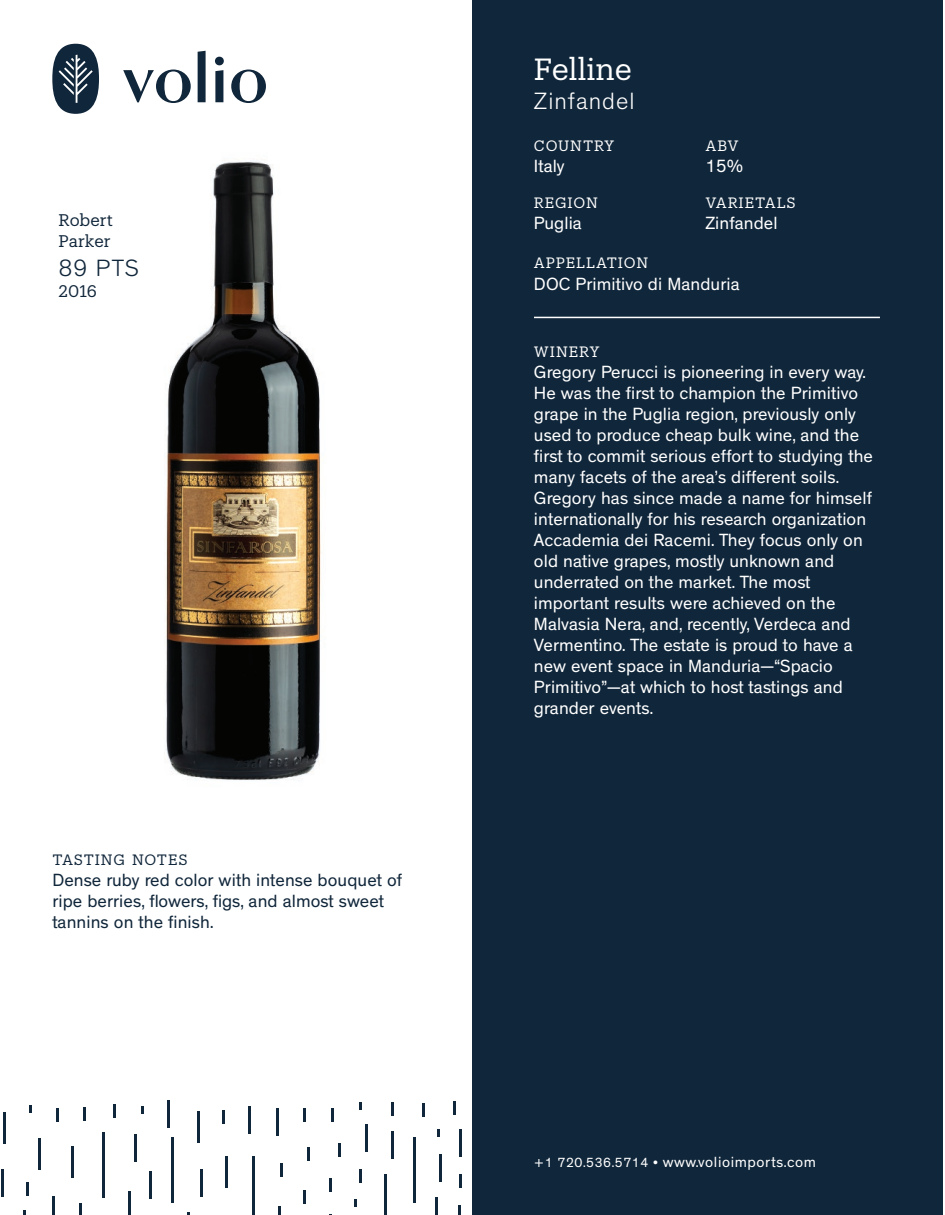
<style>
.page{position:relative;width:945px;height:1215px;background:#fff}
.page>*{position:absolute;margin:0;border:0;box-sizing:border-box;transform-origin:0 0}
.t1{font:30px "Produkt";letter-spacing:-.005em;color:#fff}
.t2{font:300 24px "Theinhardt";letter-spacing:.04em;color:#fff}
.t3{font:300 24px "Theinhardt";color:#10263a}
.t4{font:18px/21px "Theinhardt";letter-spacing:.005em;color:#fff}
.t5{font:18px/21px "Theinhardt";letter-spacing:.005em;color:#10263a}
.t6{font:16.5px/21px "Produkt";letter-spacing:-.005em;color:#10263a}
.t7{font:15px "Theinhardt";letter-spacing:.04em;color:#fff}
.t8{font:14.7px "Produkt";letter-spacing:.06em;color:#fff}
.t9{font:14.7px "Produkt";letter-spacing:.045em;color:#10263a}
.s1{font-size:13.5px}
</style>
<div class="page">
<img style="left:166px;top:95px;width:159px;height:685px">
<div style="left:472px;top:0;width:471px;height:1215px;background:#10263a"></div>
<hr style="left:534px;top:317px;width:346px;height:1px;background:#fff">
<svg style="left:52px;top:44px;width:47px;height:70px"></svg>
<svg style="left:198px;top:51px;width:8px;height:51px"></svg>
<svg style="left:215px;top:57px;width:9px;height:45px"></svg>
<svg style="left:123px;top:70px;width:68px;height:33px"></svg>
<svg style="left:231px;top:70px;width:35px;height:33px"></svg>
<hr style="left:276px;top:1109px;width:3px;height:27px;background:#10263a">
<hr style="left:248px;top:1106px;width:3px;height:27px;background:#10263a">
<hr style="left:1px;top:1170px;width:3px;height:27px;background:#10263a">
<hr style="left:128px;top:1191px;width:3px;height:24px;background:#10263a">
<hr style="left:439px;top:1154px;width:2px;height:27px;background:#10263a">
<hr style="left:200px;top:1169px;width:2px;height:27px;background:#10263a">
<hr style="left:168px;top:1100px;width:2px;height:27px;background:#10263a">
<hr style="left:134px;top:1134px;width:3px;height:27px;background:#10263a">
<hr style="left:391px;top:1132px;width:3px;height:27px;background:#10263a">
<hr style="left:459px;top:1129px;width:3px;height:27px;background:#10263a">
<hr style="left:149px;top:1171px;width:3px;height:27px;background:#10263a">
<hr style="left:365px;top:1124px;width:3px;height:27px;background:#10263a">
<hr style="left:252px;top:1156px;width:3px;height:59px;background:#10263a">
<svg style="left:435px;top:1197px;width:2px;height:18px"></svg>
<svg style="left:278px;top:1206px;width:2px;height:9px"></svg>
<hr style="left:172px;top:1137px;width:2px;height:66px;background:#10263a">
<hr style="left:384px;top:1174px;width:3px;height:41px;background:#10263a">
<hr style="left:52px;top:1196px;width:3px;height:19px;background:#10263a">
<svg style="left:458px;top:1206px;width:3px;height:9px"></svg>
<hr style="left:414px;top:1137px;width:2px;height:65px;background:#10263a">
<hr style="left:102px;top:1132px;width:3px;height:66px;background:#10263a">
<hr style="left:113px;top:1104px;width:3px;height:14px;background:#10263a">
<hr style="left:391px;top:1102px;width:3px;height:14px;background:#10263a">
<svg style="left:303px;top:1191px;width:3px;height:13px"></svg>
<svg style="left:79px;top:1203px;width:3px;height:12px"></svg>
<svg style="left:330px;top:1178px;width:2px;height:13px"></svg>
<svg style="left:359px;top:1169px;width:3px;height:13px"></svg>
<svg style="left:83px;top:1107px;width:3px;height:13px"></svg>
<svg style="left:338px;top:1144px;width:3px;height:13px"></svg>
<svg style="left:459px;top:1175px;width:3px;height:13px"></svg>
<svg style="left:281px;top:1163px;width:2px;height:14px"></svg>
<hr style="left:307px;top:1147px;width:3px;height:14px;background:#10263a">
<hr style="left:56px;top:1108px;width:3px;height:14px;background:#10263a">
<hr style="left:331px;top:1108px;width:3px;height:14px;background:#10263a">
<hr style="left:222px;top:1110px;width:3px;height:14px;background:#10263a">
<svg style="left:454px;top:1102px;width:2px;height:13px"></svg>
<hr style="left:26px;top:1182px;width:3px;height:14px;background:#10263a">
<svg style="left:422px;top:1104px;width:3px;height:13px"></svg>
<hr style="left:303px;top:1108px;width:3px;height:14px;background:#10263a">
<hr style="left:198px;top:1111px;width:2px;height:31px;background:#10263a">
<hr style="left:38px;top:1138px;width:3px;height:31px;background:#10263a">
<hr style="left:71px;top:1147px;width:2px;height:31px;background:#10263a">
<hr style="left:3px;top:1112px;width:3px;height:31px;background:#10263a">
<hr style="left:226px;top:1157px;width:2px;height:31px;background:#10263a">
<svg style="left:438px;top:1129px;width:2px;height:8px"></svg>
<svg style="left:354px;top:1199px;width:3px;height:8px"></svg>
<svg style="left:29px;top:1106px;width:3px;height:7px"></svg>
<svg style="left:141px;top:1106px;width:3px;height:7px"></svg>
<svg style="left:359px;top:1102px;width:3px;height:8px"></svg>
<p class="t6" style="left:59px;top:209px;width:56px">Robert<br>Parker</p>
<h2 class="t3" style="left:59px;top:254px;width:82px">89 PTS</h2>
<p class="t6" style="left:59px;top:279px;width:40px">2016</p>
<p class="t9" style="left:52px;top:849px;width:137px">TASTING NOTES</p>
<p class="t5" style="left:52px;top:870px;width:351px">Dense ruby red color with intense bouquet of ripe berries, flowers, figs, and almost sweet tannins on the finish.</p>
<h1 class="t1" style="left:534px;top:49px;width:99px">Felline</h1>
<h2 class="t2" style="left:534px;top:87px;width:102px">Zinfandel</h2>
<p class="t8" style="left:534px;top:135px;width:82px">COUNTRY</p>
<p class="t4" style="left:534px;top:156px;width:32px">Italy</p>
<p class="t8" style="left:534px;top:192px;width:66px">REGION</p>
<p class="t4" style="left:534px;top:213px;width:50px">Puglia</p>
<p class="t8" style="left:534px;top:253px;width:116px">APPELLATION</p>
<p class="t4" style="left:534px;top:274px;width:207px">DOC Primitivo di Manduria</p>
<p class="t8" style="left:705px;top:135px;width:35px">ABV</p>
<p class="t4" style="left:705px;top:156px;width:39px">15%</p>
<p class="t8" style="left:705px;top:192px;width:92px">VARIETALS</p>
<p class="t4" style="left:705px;top:213px;width:74px">Zinfandel</p>
<p class="t8" style="left:534px;top:341px;width:67px">WINERY</p>
<p class="t4" style="left:534px;top:362px;width:340px">Gregory Perucci is pioneering in every way.<br>He was the first to champion the Primitivo grape in the Puglia region, previously only used to produce cheap bulk wine, and the first to commit serious effort to studying the many facets of the area’s different soils.<br>Gregory has since made a name for himself internationally for his research organization Accademia dei Racemi. They focus only on old native grapes, mostly unknown and underrated on the market. The most important results were achieved on the Malvasia Nera, and, recently, Verdeca and Vermentino. The estate is proud to have a new event space in Manduria—“Spacio Primitivo”—at which to host tastings and grander events.</p>
<p class="t7" style="left:534px;top:1153px;width:284px"><span class="s1">+1 720.536.5714 •</span> www.volioimports.com</p>
</div>
